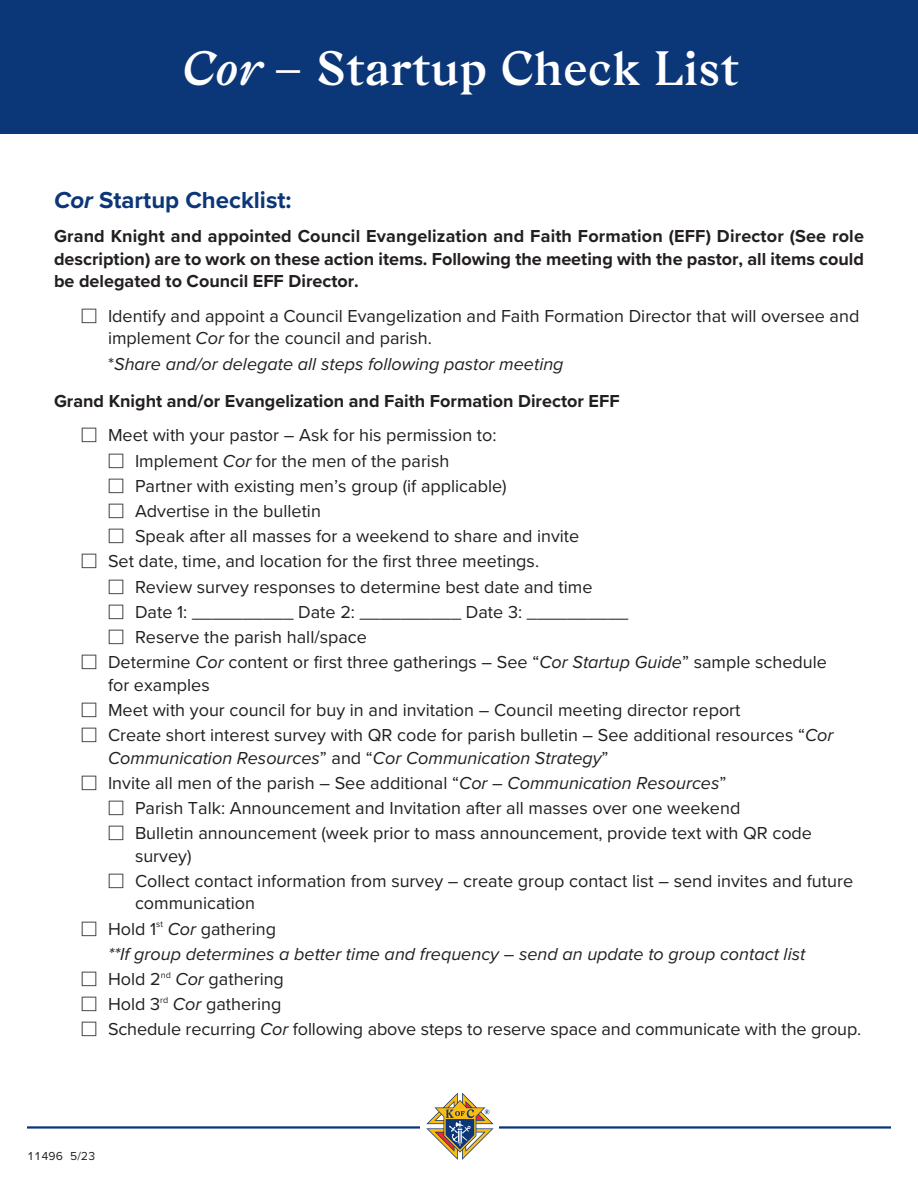
<style>
.page{position:relative;width:918px;height:1188px;background:#fff}
.page>*{position:absolute;margin:0;border:0;box-sizing:border-box;transform-origin:0 0}
.t1{font:600 48px "Mc Givney";color:#fff}
.t2{font:700 24px "Proxima Nova";color:#0b3678}
.t3{font:18px/22.5px "Proxima Nova";color:#231f20}
.t4{font:700 18px/22.5px "Proxima Nova";color:#231f20;text-align:justify}
.t5{font:italic 18px "Proxima Nova";color:#231f20}
.t6{font:12px "Proxima Nova";color:#231f20}
.s1{font-style:italic}
.s2{font-family:"Universal Newswith Comm Pi"}
.s3{font-style:normal}
</style>
<div class="page">
<div style="left:0;top:0;width:918px;height:134px;background:#0b3678"></div>
<hr style="left:27px;top:1126px;width:864px;height:3px;background:#0b3678">
<div style="left:421px;top:1092px;width:78px;height:69px;background:#fff"></div>
<svg style="left:426px;top:1093px;width:68px;height:67px"></svg>
<p class="t1" style="left:179px;top:36px;width:562px"><span class="s1">Cor</span> – Startup Check List</p>
<p class="t2" style="left:54px;top:191px;width:239px"><span class="s1">Cor</span> Startup Checklist:</p>
<p class="t4" style="left:54px;top:227px;width:811px">Grand Knight and appointed Council Evangelization and Faith Formation (EFF) Director (See role description) are to work on these action items. Following the meeting with the pastor, all items could be delegated to Council EFF Director.</p>
<p class="t3" style="left:108px;top:306px;width:753px;text-indent:-27px"><span class="s2">-</span> Identify and appoint a Council Evangelization and Faith Formation Director that will oversee and implement <span class="s1">Cor</span> for the council and parish.</p>
<p class="t5" style="left:108px;top:357px;width:457px"><span class="s3">*</span>Share and/or delegate all steps following pastor meeting</p>
<p class="t4" style="left:54px;top:391px;width:567px">Grand Knight and/or Evangelization and Faith Formation Director EFF</p>
<p class="t3" style="left:81px;top:426px;width:417px"><span class="s2">-</span> Meet with your pastor – Ask for his permission to:</p>
<p class="t3" style="left:108px;top:451px;width:343px"><span class="s2">-</span> Implement <span class="s1">Cor</span> for the men of the parish</p>
<p class="t3" style="left:108px;top:476px;width:400px"><span class="s2">-</span> Partner with existing men’s group (if applicable)</p>
<p class="t3" style="left:108px;top:501px;width:214px"><span class="s2">-</span> Advertise in the bulletin</p>
<p class="t3" style="left:108px;top:526px;width:473px"><span class="s2">-</span> Speak after all masses for a weekend to share and invite</p>
<p class="t3" style="left:81px;top:552px;width:460px"><span class="s2">-</span> Set date, time, and location for the first three meetings.</p>
<p class="t3" style="left:108px;top:577px;width:486px"><span class="s2">-</span> Review survey responses to determine best date and time</p>
<p class="t3" style="left:108px;top:602px;width:522px"><span class="s2">-</span> Date 1: __________ Date 2: __________ Date 3: __________</p>
<p class="t3" style="left:108px;top:627px;width:260px"><span class="s2">-</span> Reserve the parish hall/space</p>
<p class="t3" style="left:108px;top:652px;width:721px;text-indent:-27px"><span class="s2">-</span> Determine <span class="s1">Cor</span> content or first three gatherings – See “<span class="s1">Cor Startup Guide</span>” sample schedule for examples</p>
<p class="t3" style="left:81px;top:700px;width:661px"><span class="s2">-</span> Meet with your council for buy in and invitation – Council meeting director report</p>
<p class="t3" style="left:108px;top:725px;width:727px;text-indent:-27px"><span class="s2">-</span> Create short interest survey with QR code for parish bulletin – See additional resources “<span class="s1">Cor<br>Communication Resources</span>” and “<span class="s1">Cor Communication Strategy</span>”</p>
<p class="t3" style="left:81px;top:773px;width:647px"><span class="s2">-</span> Invite all men of the parish – See additional “<span class="s1">Cor – Communication Resources</span>”</p>
<p class="t3" style="left:108px;top:798px;width:634px"><span class="s2">-</span> Parish Talk: Announcement and Invitation after all masses over one weekend</p>
<p class="t3" style="left:135px;top:823px;width:679px;text-indent:-27px"><span class="s2">-</span> Bulletin announcement (week prior to mass announcement, provide text with QR code survey)</p>
<p class="t3" style="left:135px;top:871px;width:720px;text-indent:-27px"><span class="s2">-</span> Collect contact information from survey – create group contact list – send invites and future communication</p>
<p class="t3" style="left:81px;top:919px;width:197px"><span class="s2">-</span> Hold 1<sup>st</sup> <span class="s1">Cor</span> gathering</p>
<p class="t5" style="left:108px;top:947px;width:699px">**If group determines a better time and frequency – send an update to group contact list</p>
<p class="t3" style="left:81px;top:969px;width:204px"><span class="s2">-</span> Hold 2<sup>nd</sup> <span class="s1">Cor</span> gathering</p>
<p class="t3" style="left:81px;top:994px;width:202px"><span class="s2">-</span> Hold 3<sup>rd</sup> <span class="s1">Cor</span> gathering</p>
<p class="t3" style="left:81px;top:1020px;width:782px"><span class="s2">-</span> Schedule recurring <span class="s1">Cor</span> following above steps to reserve space and communicate with the group.</p>
<p class="t6" style="left:27px;top:1152px;width:70px">11496 5/23</p>
</div>
